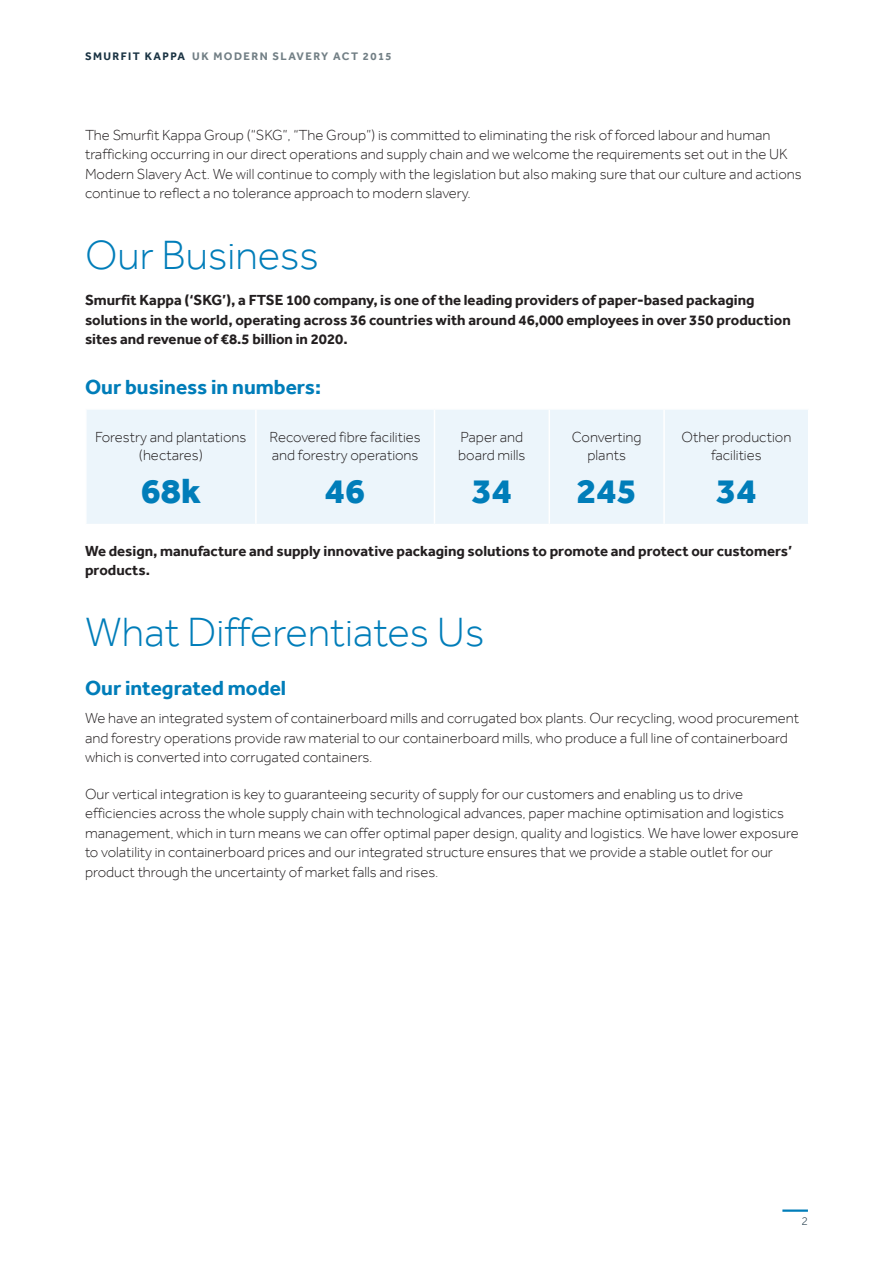
<style>
.page{position:relative;width:893px;height:1263px;background:#fff}
.page>*{position:absolute;margin:0;border:0;box-sizing:border-box;transform-origin:0 0}
.Subheadings_1{font:300 42px "Effra Corp";color:#007db9}
.business_figures{font:800 36px "Effra Corp";color:#007db9}
.Subheadings_2{font:700 21px "Effra Corp";color:#007db9}
.body_text{font:300 15px/19.5px "Effra Corp";color:#231f20}
.body_text-2{font:700 15px/19.5px "Effra Corp";color:#231f20}
.business_text{font:300 15px/18px "Effra Corp";color:#231f20;text-align:center}
.t1{font:300 12px "Effra Corp";color:#1a3343}
.t2{font:700 11.25px "Effra Corp";letter-spacing:.125em;color:#727f85}
.s1{color:#1a3343}
</style>
<div class="page">
<hr style="left:782px;top:1209px;width:26px;height:3px;background:#007db9">
<div style="left:87px;top:410px;width:721px;height:114px;background:#ecf5fb"></div>
<hr style="left:255px;top:410px;width:2px;height:114px;background:#fff">
<hr style="left:434px;top:410px;width:1px;height:114px;background:#fff">
<hr style="left:549px;top:410px;width:1px;height:114px;background:#fff">
<hr style="left:663px;top:410px;width:2px;height:114px;background:#fff">
<p class="t2" style="left:85px;top:49px;width:308px"><span class="s1">SMURFIT KAPPA</span> UK MODERN SLAVERY ACT 2015</p>
<p class="body_text" style="left:85px;top:125px;width:718px">The Smurfit Kappa Group (“SKG”, “The Group”) is committed to eliminating the risk of forced labour and human trafficking occurring in our direct operations and supply chain and we welcome the requirements set out in the UK Modern Slavery Act. We will continue to comply with the legislation but also making sure that our culture and actions continue to reflect a no tolerance approach to modern slavery.</p>
<p class="Subheadings_1" style="left:85px;top:231px;width:235px">Our Business</p>
<p class="body_text-2" style="left:85px;top:290px;width:707px">Smurfit Kappa (‘SKG’), a FTSE 100 company, is one of the leading providers of paper-based packaging solutions in the world, operating across 36 countries with around 46,000 employees in over 350 production sites and revenue of €8.5 billion in 2020.</p>
<p class="Subheadings_2" style="left:85px;top:374px;width:237px">Our business in numbers:</p>
<p class="business_text" style="left:95px;top:428px;width:153px">Forestry and plantations (hectares)</p>
<p class="business_figures" style="left:141px;top:469px;width:62px">68k</p>
<p class="business_text" style="left:270px;top:428px;width:153px;text-align:left">Recovered fibre facilities and forestry operations</p>
<p class="business_figures" style="left:325px;top:469px;width:42px">46</p>
<p class="business_text" style="left:572px;top:428px;width:71px">Converting plants</p>
<p class="business_figures" style="left:576px;top:469px;width:62px">245</p>
<p class="business_text" style="left:681px;top:428px;width:111px">Other production facilities</p>
<p class="business_figures" style="left:716px;top:469px;width:42px">34</p>
<p class="business_text" style="left:458px;top:428px;width:69px;text-align:left">Paper and board mills</p>
<p class="business_figures" style="left:472px;top:469px;width:42px">34</p>
<p class="body_text-2" style="left:85px;top:541px;width:709px">We design, manufacture and supply innovative packaging solutions to promote and protect our customers’ products.</p>
<p class="Subheadings_1" style="left:85px;top:608px;width:401px">What Differentiates Us</p>
<p class="Subheadings_2" style="left:85px;top:675px;width:203px">Our integrated model</p>
<p class="body_text" style="left:85px;top:708px;width:716px">We have an integrated system of containerboard mills and corrugated box plants. Our recycling, wood procurement and forestry operations provide raw material to our containerboard mills, who produce a full line of containerboard which is converted into corrugated containers.</p>
<p class="body_text" style="left:85px;top:784px;width:715px">Our vertical integration is key to guaranteeing security of supply for our customers and enabling us to drive efficiencies across the whole supply chain with technological advances, paper machine optimisation and logistics management, which in turn means we can offer optimal paper design, quality and logistics. We have lower exposure to volatility in containerboard prices and our integrated structure ensures that we provide a stable outlet for our product through the uncertainty of market falls and rises.</p>
<p class="t1" style="left:801px;top:1214px;width:8px">2</p>
</div>
